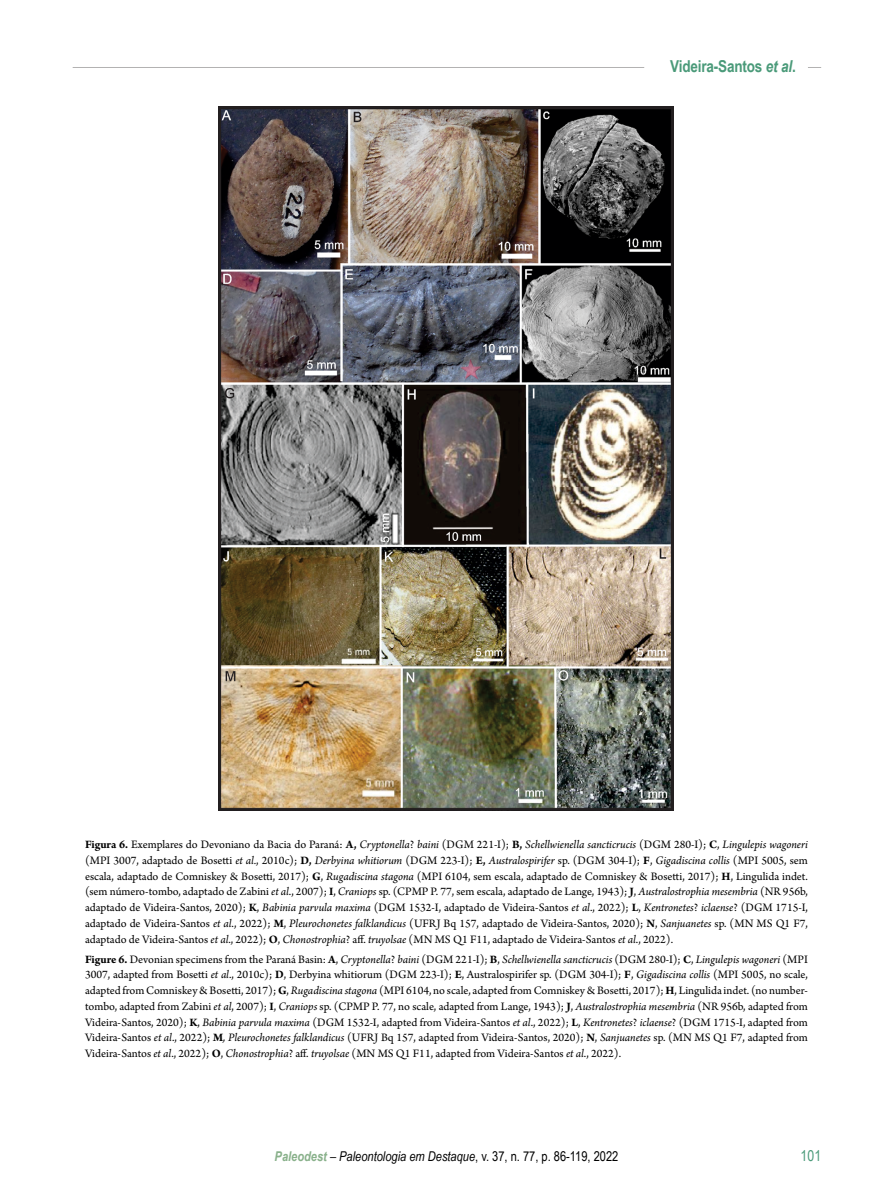
<style>
.page{position:relative;width:893px;height:1191px;background:#fff}
.page>*{position:absolute;margin:0;border:0;box-sizing:border-box;transform-origin:0 0}
.t1{font:700 16.5px "Arial Narrow";letter-spacing:-.01em;color:#4a9a79}
.t2{font:15px "Arial Narrow";color:#4a9a79}
.t3{font:italic 13.5px "Arial Narrow";color:#000}
.t4{font:12px/15.8px "Arno Pro";color:#000;text-align:justify}
.s1{font-style:italic}
.s2{font-weight:700}
.s3{font-weight:700;color:#89b18b}
.s4{font-style:normal}
</style>
<div class="page">
<hr style="left:73px;top:67px;width:748px;height:1px;background:#b3b2b2">
<div style="left:650px;top:54px;width:152px;height:31px;background:#fff"></div>
<img style="left:218px;top:106px;width:455px;height:704px">
<h1 class="t1" style="left:670px;top:54px;width:127px">Videira-Santos <span class="s1">et al</span>.</h1>
<p class="t4" style="left:85px;top:837px;width:724px"><span class="s2">Figura 6.</span> Exemplares do Devoniano da Bacia do Paraná: <span class="s2">A,</span> <span class="s1">Cryptonella</span>? <span class="s1">baini</span> (DGM 221-I); <span class="s2">B,</span> <span class="s1">Schellwienella sancticrucis</span> (DGM 280-I); <span class="s2">C</span>, <span class="s1">Lingulepis wagoneri </span>(MPI 3007, adaptado de Bosetti <span class="s1">et al.</span>, 2010c); <span class="s2">D,</span> <span class="s1">Derbyina whitiorum</span> (DGM 223-I); <span class="s2">E,</span> <span class="s1">Australospirifer</span> sp. (DGM 304-I); <span class="s2">F</span>, <span class="s1">Gigadiscina collis</span> (MPI 5005, sem escala, adaptado de Comniskey &amp; Bosetti, 2017); <span class="s2">G</span>, <span class="s1">Rugadiscina stagona</span> (MPI 6104, sem escala, adaptado de Comniskey &amp; Bosetti, 2017); <span class="s2">H</span>, Lingulida indet. (sem número-tombo, adaptado de Zabini <span class="s1">et al</span>., 2007); <span class="s2">I</span>, <span class="s1">Craniops</span> sp. (CPMP P. 77, sem escala, adaptado de Lange, 1943); <span class="s2">J</span>, <span class="s1">Australostrophia mesembria</span> (NR 956b, adaptado de Videira-Santos, 2020); <span class="s2">K</span>, <span class="s1">Babinia parvula maxima</span> (DGM 1532-I, adaptado de Videira-Santos <span class="s1">et al</span>., 2022); <span class="s2">L</span>, <span class="s1">Kentronetes</span>? <span class="s1">iclaense</span>? (DGM 1715-I, adaptado de Videira-Santos <span class="s1">et al</span>., 2022); <span class="s2">M</span>, <span class="s1">Pleurochonetes falklandicus</span> (UFRJ Bq 157, adaptado de Videira-Santos, 2020); <span class="s2">N</span>, <span class="s1">Sanjuanetes</span> sp. (MN MS Q1 F7, adaptado de Videira-Santos <span class="s1">et al</span>., 2022); <span class="s2">O</span>, <span class="s1">Chonostrophia</span>? aff. <span class="s1">truyolsae</span> (MN MS Q1 F11, adaptado de Videira-Santos <span class="s1">et al</span>., 2022).</p>
<p class="t4" style="left:85px;top:951px;width:724px"><span class="s2">Figure 6.</span> Devonian specimens from the Paraná Basin: <span class="s2">A</span>, <span class="s1">Cryptonella</span>? <span class="s1">baini</span> (DGM 221-I); <span class="s2">B</span>, <span class="s1">Schellwienella sancticrucis</span> (DGM 280-I); <span class="s2">C</span>, <span class="s1">Lingulepis wagoneri</span> (MPI 3007, adapted from Bosetti <span class="s1">et al</span>., 2010c); <span class="s2">D</span>, Derbyina whitiorum (DGM 223-I); <span class="s2">E</span>, Australospirifer sp. (DGM 304-I); <span class="s2">F</span>, <span class="s1">Gigadiscina collis</span> (MPI 5005, no scale, adapted from Comniskey &amp; Bosetti, 2017); <span class="s2">G</span>, <span class="s1">Rugadiscina stagona</span> (MPI 6104, no scale, adapted from Comniskey &amp; Bosetti, 2017); <span class="s2">H</span>, Lingulida indet. (no number&shy;tombo, adapted from Zabini <span class="s1">et al</span>, 2007); <span class="s2">I</span>, <span class="s1">Craniops</span> sp. (CPMP P. 77, no scale, adapted from Lange, 1943); <span class="s2">J</span>, <span class="s1">Australostrophia mesembria</span> (NR 956b, adapted from Videira-Santos, 2020); <span class="s2">K</span>, <span class="s1">Babinia parvula maxima</span> (DGM 1532-I, adapted from Videira-Santos <span class="s1">et al</span>., 2022); <span class="s2">L</span>, <span class="s1">Kentronetes</span>? <span class="s1">iclaense</span>? (DGM 1715-I, adapted from Videira-Santos <span class="s1">et al</span>., 2022); <span class="s2">M</span><span class="s1">, Pleurochonetes falklandicus</span> (UFRJ Bq 157, adapted from Videira-Santos, 2020); <span class="s2">N</span>, <span class="s1">Sanjuanetes</span> sp. (MN MS Q1 F7, adapted from Videira-Santos <span class="s1">et al</span>., 2022); <span class="s2">O</span>, <span class="s1">Chonostrophia</span>? aff. <span class="s1">truyolsae</span> (MN MS Q1 F11, adapted from Videira-Santos <span class="s1">et al</span>., 2022).</p>
<p class="t3" style="left:275px;top:1146px;width:345px"><span class="s3">Paleodest</span> – Paleontologia em Destaque<span class="s4">, v. 37, n. 77, p. 86-119, 2022</span></p>
<p class="t2" style="left:801px;top:1144px;width:22px">101</p>
</div>
